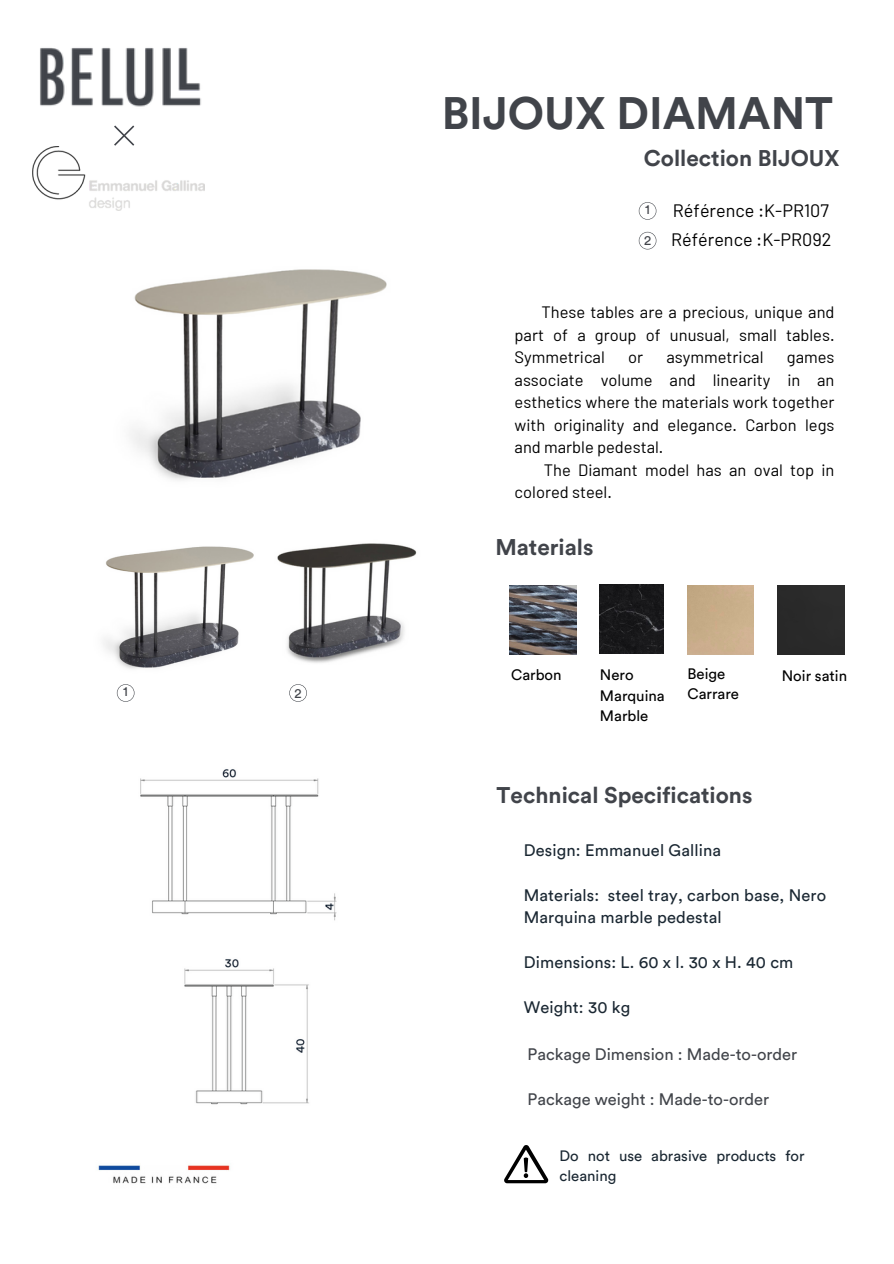
<style>
.page{position:relative;width:894px;height:1264px;background:#fff}
.page>*{position:absolute;margin:0;border:0;box-sizing:border-box;transform-origin:0 0}
.t1{font:700 45px "Circular Std";color:#41444a}
.t2{font:700 22.5px "Circular Std";color:#41444a}
.t3{font:18px "Barlow";color:#000}
.t4{font:16.5px/22.5px "Barlow";color:#000;text-align:justify}
.t5{font:16.5px/22.5px "Circular Std";letter-spacing:.01em;color:#1a2732}
.t6{font:16.5px "Circular Std";color:#41444a}
.t7{font:15px/20.2px "Circular Std";color:#000}
.t8{font:14.85px/20.1px "Circular Std";color:#1a2732}
.t9{font:13.5px "Circular Std";color:#41444a}
</style>
<div class="page">
<img style="left:40px;top:48px;width:161px;height:59px">
<img style="left:32px;top:146px;width:172px;height:65px">
<img style="left:509px;top:586px;width:67px;height:68px">
<img style="left:140px;top:769px;width:197px;height:152px">
<img style="left:184px;top:959px;width:125px;height:146px">
<img style="left:277px;top:543px;width:140px;height:120px">
<img style="left:103px;top:546px;width:151px;height:148px">
<img style="left:599px;top:584px;width:63px;height:69px">
<img style="left:130px;top:269px;width:257px;height:211px">
<svg style="left:117px;top:684px;width:17px;height:17px"></svg>
<svg style="left:289px;top:684px;width:18px;height:17px"></svg>
<svg style="left:638px;top:202px;width:18px;height:18px"></svg>
<svg style="left:638px;top:232px;width:18px;height:17px"></svg>
<div style="left:777px;top:586px;width:67px;height:68px;background:#2a2a2a"></div>
<img style="left:98px;top:1165px;width:132px;height:19px">
<svg style="left:504px;top:1145px;width:45px;height:38px"></svg>
<svg style="left:105px;top:146px;width:38px;height:9px"></svg>
<p class="t9" style="left:123px;top:685px;width:6px">1</p>
<p class="t9" style="left:294px;top:686px;width:9px">2</p>
<h4 class="t1" style="left:441px;top:93px;width:393px">BIJOUX DIAMANT</h4>
<h4 class="t2" style="left:643px;top:148px;width:197px">Collection BIJOUX</h4>
<p class="t9" style="left:645px;top:203px;width:6px">1</p>
<p class="t9" style="left:643px;top:234px;width:9px">2</p>
<p class="t3" style="left:672px;top:198px;width:157px">Référence :K-PR107</p>
<p class="t3" style="left:671px;top:228px;width:162px">Référence :K-PR092</p>
<p class="t4" style="left:514px;top:300px;width:321px;text-indent:27px">These tables are a precious, unique and part of a group of unusual, small tables.<br>Symmetrical</p>
<p class="t4" style="left:628px;top:345px;width:17px">or</p>
<p class="t4" style="left:666px;top:345px;width:98px">asymmetrical</p>
<p class="t4" style="left:786px;top:345px;width:49px">games</p>
<p class="t4" style="left:514px;top:368px;width:321px">associate volume and linearity in an</p>
<p class="t4" style="left:514px;top:390px;width:321px">esthetics where the materials work together</p>
<p class="t4" style="left:514px;top:413px;width:321px">with originality and elegance. Carbon legs</p>
<p class="t4" style="left:514px;top:435px;width:150px">and marble pedestal.</p>
<p class="t4" style="left:543px;top:458px;width:292px">The Diamant model has an oval top in</p>
<p class="t4" style="left:514px;top:480px;width:99px">colored steel.</p>
<p class="t2" style="left:495px;top:537px;width:100px">Materials</p>
<p class="t7" style="left:511px;top:665px;width:52px">Carbon</p>
<p class="t7" style="left:599px;top:665px;width:66px">Nero<br>Marquina<br>Marble</p>
<p class="t7" style="left:687px;top:664px;width:53px">Beige<br>Carrare</p>
<p class="t7" style="left:781px;top:666px;width:67px">Noir satin</p>
<h4 class="t2" style="left:496px;top:785px;width:257px">Technical Specifications</h4>
<p class="t5" style="left:523px;top:839px;width:199px">Design: Emmanuel Gallina</p>
<h1 class="t5" style="left:523px;top:884px;width:304px">Materials: steel tray, carbon base, Nero<br>Marquina marble pedestal</h1>
<h2 class="t5" style="left:523px;top:951px;width:271px">Dimensions: L. 60 x l. 30 x H. 40 cm</h2>
<p class="t5" style="left:523px;top:996px;width:108px">Weight: 30 kg</p>
<h2 class="t6" style="left:527px;top:1046px;width:271px">Package Dimension : Made-to-order</h2>
<p class="t6" style="left:527px;top:1091px;width:243px">Package weight : Made-to-order</p>
<h3 class="t8" style="left:559px;top:1146px;width:246px">Do not use abrasive products for cleaning</h3>
</div>
